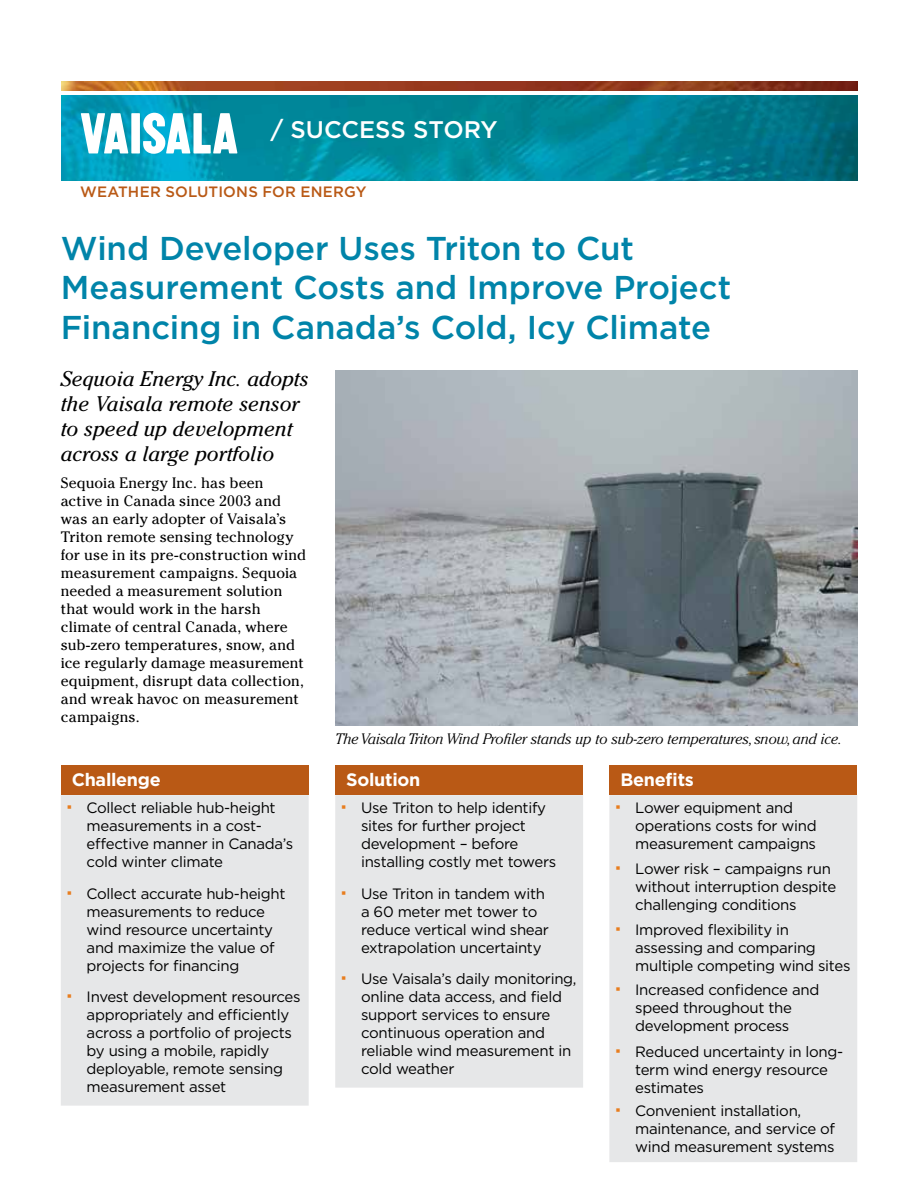
<style>
.page{position:relative;width:918px;height:1188px;background:#fff}
.page>*{position:absolute;margin:0;border:0;box-sizing:border-box;transform-origin:0 0}
.t1{font:500 33px/39.6px "Gotham";letter-spacing:-.005em;color:#0084a9}
.t2{font:500 24px "Gotham";color:#fff}
.t3{font:italic 21px/25.2px "Cheltenham Std";color:#000}
.t4{font:700 18px "Gotham";letter-spacing:-.015em;color:#fff}
.t5{font:15px/18px "Gotham";letter-spacing:-.02em;color:#000}
.t6{font:15px/18px "Cheltenham Std";letter-spacing:.005em;color:#000}
.t7{font:italic 300 15px "Cheltenham Std";color:#000}
.t8{font:500 15px "Gotham";letter-spacing:.01em;color:#b95915}
.s1{font-family:"Arial";color:#e87d1e}
</style>
<div class="page">
<img style="left:61px;top:96px;width:796px;height:84px">
<img style="left:61px;top:81px;width:796px;height:10px">
<svg style="left:81px;top:113px;width:47px;height:40px"></svg>
<div style="left:131px;top:113px;width:9px;height:40px;background:#fff"></div>
<svg style="left:143px;top:113px;width:94px;height:41px"></svg>
<img style="left:335px;top:371px;width:522px;height:355px">
<div style="left:61px;top:766px;width:248px;height:29px;background:#b95915"></div>
<div style="left:61px;top:795px;width:248px;height:311px;background:#e6e7e8"></div>
<div style="left:335px;top:766px;width:248px;height:29px;background:#b95915"></div>
<div style="left:335px;top:795px;width:248px;height:293px;background:#e6e7e8"></div>
<div style="left:609px;top:766px;width:248px;height:29px;background:#b95915"></div>
<div style="left:609px;top:795px;width:248px;height:367px;background:#e6e7e8"></div>
<h2 class="t2" style="left:271px;top:114px;width:228px">/ SUCCESS STORY</h2>
<p class="t8" style="left:80px;top:182px;width:288px">WEATHER SOLUTIONS FOR ENERGY</p>
<h1 class="t1" style="left:61px;top:228px;width:672px">Wind Developer Uses Triton to Cut<br>Measurement Costs and Improve Project<br>Financing in Canada’s Cold, Icy Climate</h1>
<h3 class="t3" style="left:61px;top:366px;width:249px">Sequoia Energy Inc. adopts the Vaisala remote sensor to speed up development across a large portfolio</h3>
<p class="t6" style="left:61px;top:474px;width:247px">Sequoia Energy Inc. has been active in Canada since 2003 and was an early adopter of Vaisala’s<br>Triton remote sensing technology for use in its pre-construction wind measurement campaigns. Sequoia needed a measurement solution that would work in the harsh climate of central Canada, where sub-zero temperatures, snow, and ice regularly damage measurement equipment, disrupt data collection, and wreak havoc on measurement campaigns.</p>
<p class="t4" style="left:72px;top:768px;width:90px">Challenge</p>
<p class="t5" style="left:87px;top:799px;width:208px;text-indent:-20px"><span class="s1">▪</span> Collect reliable hub-height measurements in a cost&shy;effective manner in Canada’s cold winter climate</p>
<p class="t5" style="left:87px;top:884px;width:200px;text-indent:-20px"><span class="s1">▪</span> Collect accurate hub-height measurements to reduce wind resource uncertainty and maximize the value of projects for financing</p>
<p class="t5" style="left:87px;top:988px;width:216px;text-indent:-20px"><span class="s1">▪</span> Invest development resources appropriately and efficiently across a portfolio of projects by using a mobile, rapidly deployable, remote sensing measurement asset</p>
<p class="t7" style="left:335px;top:730px;width:508px">The Vaisala Triton Wind Profiler stands up to sub-zero temperatures, snow, and ice.</p>
<p class="t4" style="left:346px;top:768px;width:76px">Solution</p>
<p class="t5" style="left:361px;top:799px;width:197px;text-indent:-20px"><span class="s1">▪</span> Use Triton to help identify sites for further project development – before installing costly met towers</p>
<p class="t5" style="left:361px;top:884px;width:189px;text-indent:-20px"><span class="s1">▪</span> Use Triton in tandem with a 60 meter met tower to reduce vertical wind shear extrapolation uncertainty</p>
<p class="t5" style="left:361px;top:970px;width:217px;text-indent:-20px"><span class="s1">▪</span> Use Vaisala’s daily monitoring, online data access, and field support services to ensure continuous operation and reliable wind measurement in cold weather</p>
<p class="t4" style="left:620px;top:768px;width:75px">Benefits</p>
<p class="t5" style="left:635px;top:799px;width:183px;text-indent:-20px"><span class="s1">▪</span> Lower equipment and operations costs for wind measurement campaigns</p>
<p class="t5" style="left:635px;top:859px;width:203px;text-indent:-20px"><span class="s1">▪</span> Lower risk – campaigns run without interruption despite challenging conditions</p>
<p class="t5" style="left:635px;top:920px;width:217px;text-indent:-20px"><span class="s1">▪</span> Improved flexibility in assessing and comparing multiple competing wind sites</p>
<p class="t5" style="left:635px;top:981px;width:186px;text-indent:-20px"><span class="s1">▪</span> Increased confidence and speed throughout the development process</p>
<p class="t5" style="left:635px;top:1042px;width:210px;text-indent:-20px"><span class="s1">▪</span> Reduced uncertainty in long&shy;term wind energy resource estimates</p>
<p class="t5" style="left:635px;top:1101px;width:201px;text-indent:-20px"><span class="s1">▪</span> Convenient installation, maintenance, and service of wind measurement systems</p>
</div>
